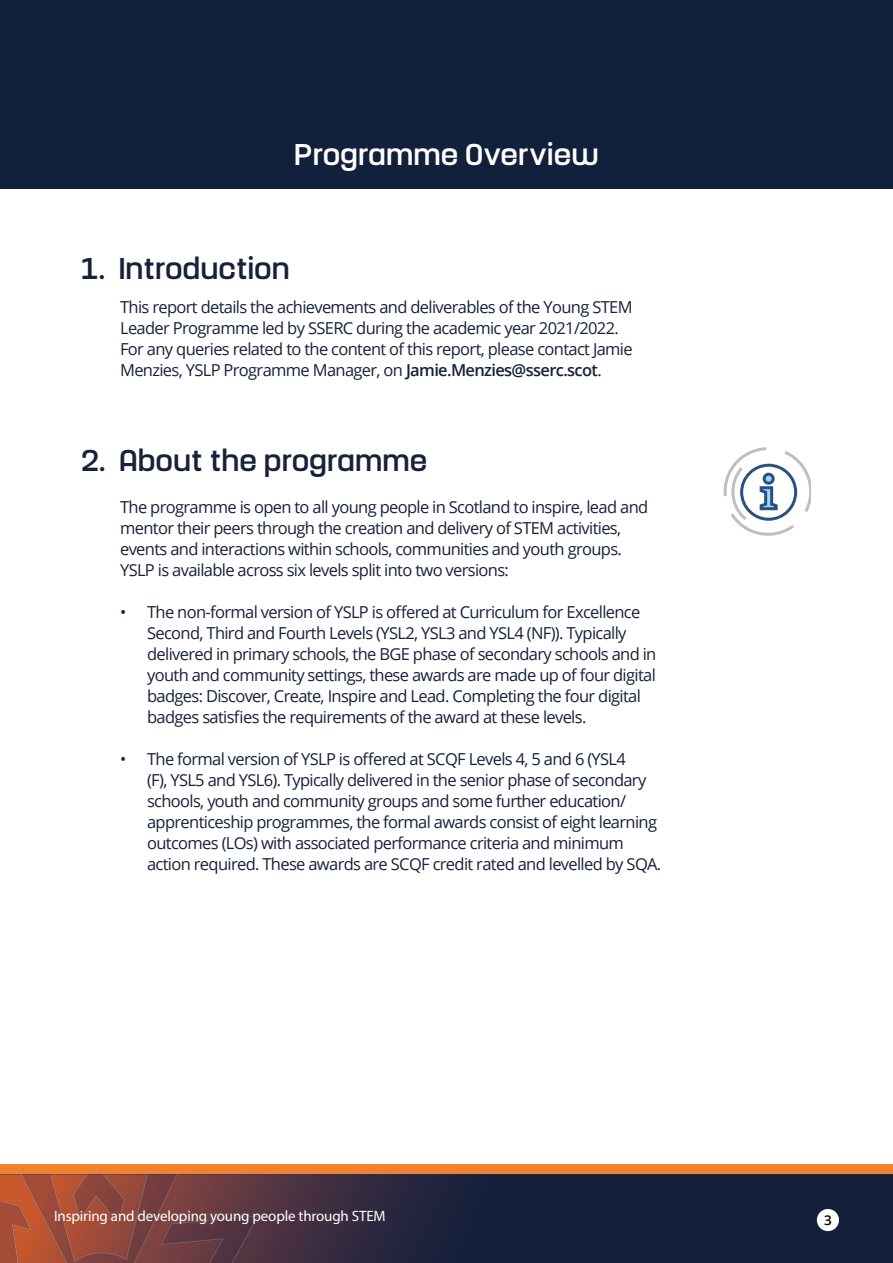
<style>
.page{position:relative;width:893px;height:1263px;background:#fff}
.page>*{position:absolute;margin:0;border:0;box-sizing:border-box;transform-origin:0 0}
.t1{font:500 30px "Yoshida Sans";letter-spacing:-.02em;color:#17213a}
.t2{font:500 30px "Yoshida Sans";letter-spacing:-.02em;color:#fff}
.t3{font:16.5px/21px "Open Sans";letter-spacing:-.04em;color:#17213a}
.t4{font:15px "Myriad Pro";letter-spacing:-.01em;color:#fff}
.t5{font:600 13.5px "Open Sans";color:#000}
.s1{font-weight:600}
</style>
<div class="page">
<div style="left:0;top:1165px;width:893px;height:98px;background:#f08131"></div>
<svg style="left:259px;top:1174px;width:634px;height:89px;background:#1d223c"></svg>
<svg style="left:0;top:1174px;width:259px;height:89px;background:#88453d"></svg>
<div style="left:817px;top:1209px;width:22px;height:22px;background:#fff;border-radius:50%"></div>
<svg style="left:724px;top:447px;width:87px;height:89px"></svg>
<div style="left:764px;top:474px;width:9px;height:9px;background:#a3d4ff;border-radius:50%"></div>
<div style="left:763px;top:473px;width:12px;height:12px;border:3px solid #2a5082;border-radius:50%"></div>
<div style="left:0;top:0;width:893px;height:188px;background:#12213b"></div>
<h1 class="t2" style="left:294px;top:135px;width:307px">Programme Overview</h1>
<h1 class="t1" style="left:81px;top:249px;width:211px">1. Introduction</h1>
<p class="t3" style="left:120px;top:296px;width:514px">This report details the achievements and deliverables of the Young STEM Leader Programme led by SSERC during the academic year 2021/2022.<br>For any queries related to the content of this report, please contact Jamie Menzies, YSLP Programme Manager, on <span class="s1">Jamie.Menzies@sserc.scot</span>.</p>
<h1 class="t1" style="left:81px;top:441px;width:349px">2. About the programme</h1>
<p class="t3" style="left:120px;top:496px;width:530px">The programme is open to all young people in Scotland to inspire, lead and mentor their peers through the creation and delivery of STEM activities, events and interactions within schools, communities and youth groups.<br>YSLP is available across six levels split into two versions:</p>
<p class="t3" style="left:147px;top:601px;width:511px;text-indent:-27px">• The non-formal version of YSLP is offered at Curriculum for Excellence Second, Third and Fourth Levels (YSL2, YSL3 and YSL4 (NF)). Typically delivered in primary schools, the BGE phase of secondary schools and in youth and community settings, these awards are made up of four digital badges: Discover, Create, Inspire and Lead. Completing the four digital badges satisfies the requirements of the award at these levels.</p>
<p class="t3" style="left:147px;top:748px;width:516px;text-indent:-27px">• The formal version of YSLP is offered at SCQF Levels 4, 5 and 6 (YSL4<br>(F), YSL5 and YSL6). Typically delivered in the senior phase of secondary schools, youth and community groups and some further education/ apprenticeship programmes, the formal awards consist of eight learning outcomes (LOs) with associated performance criteria and minimum action required. These awards are SCQF credit rated and levelled by SQA.</p>
<p class="t4" style="left:54px;top:1207px;width:333px">Inspiring and developing young people through STEM</p>
<p class="t5" style="left:824px;top:1210px;width:9px">3</p>
</div>
